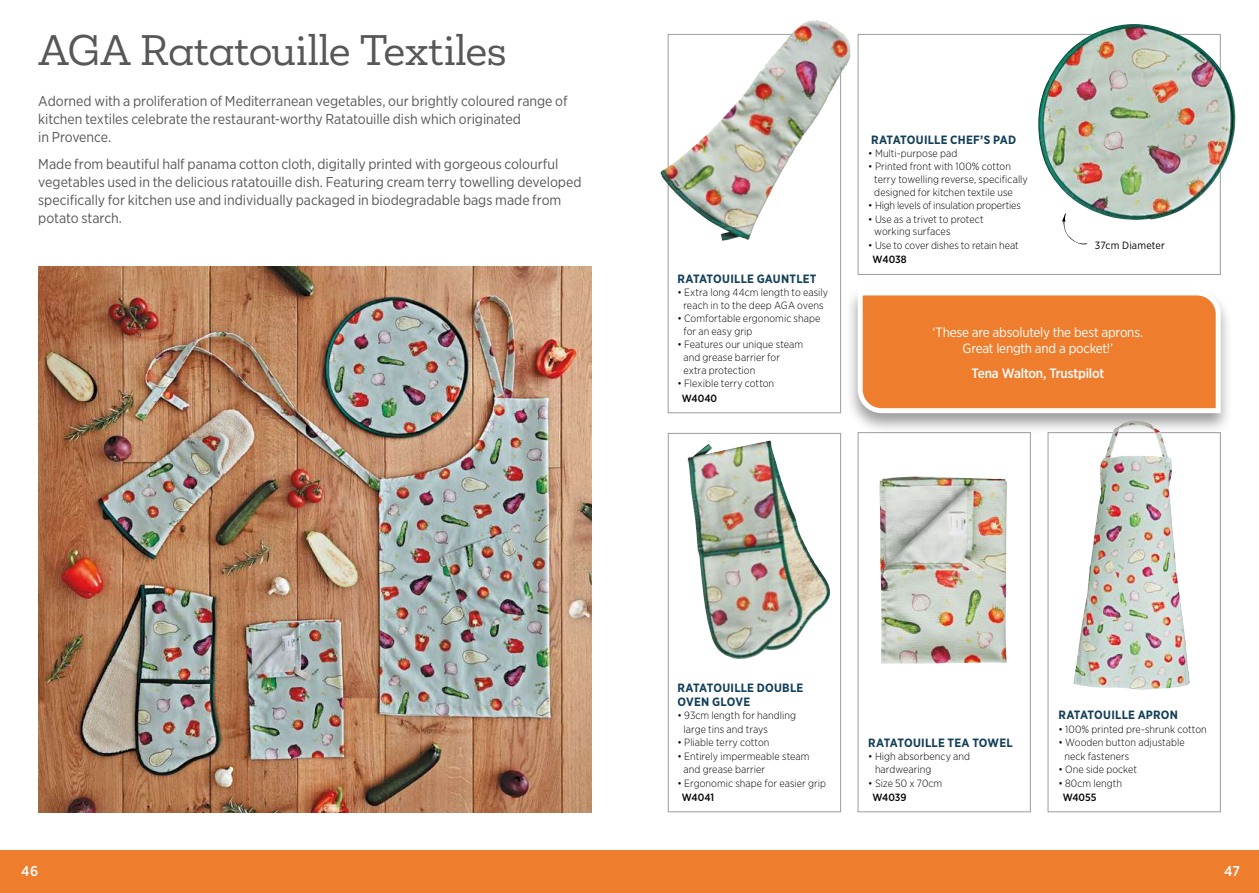
<style>
.page{position:relative;width:1259px;height:893px;background:#fff}
.page>*{position:absolute;margin:0;border:0;box-sizing:border-box;transform-origin:0 0}
.t1{font:39px "Mokoko";letter-spacing:-.005em;color:#575756}
.t2{font:14.25px/18px "Gotham Narrow";letter-spacing:-.005em;color:#575756}
.t3{font:500 14.25px "Gotham Narrow";color:#fff}
.t4{font:13.5px/16.2px "Gotham Narrow";letter-spacing:-.015em;color:#fff;text-align:center}
.t5{font:500 13.5px "Gotham Narrow";letter-spacing:-.015em;color:#fff}
.t6{font:700 12px/13.5px "Gotham Narrow";letter-spacing:.015em;color:#123f59}
.t7{font:300 10.5px/12.6px "Gotham Narrow";letter-spacing:.005em;color:#000}
.t8{font:300 10.5px "Gotham Narrow";letter-spacing:-.02em;color:#000}
.t9{font:500 10.5px "Gotham Narrow";letter-spacing:-.005em;color:#000}
.t10{font:10.5px "Gotham Narrow";letter-spacing:.02em;color:#000}
</style>
<div class="page">
<div style="left:0;top:850px;width:629px;height:43px;background:#ef7d2e"></div>
<div style="left:629px;top:850px;width:630px;height:43px;background:#ef7d2e"></div>
<div style="left:857px;top:432px;width:173px;height:380px;border:1px solid #9d9d9c"></div>
<div style="left:668px;top:433px;width:173px;height:379px;border:1px solid #9d9d9c"></div>
<div style="left:1047px;top:432px;width:173px;height:380px;border:1px solid #9d9d9c"></div>
<img style="left:38px;top:266px;width:553px;height:546px">
<img style="left:1073px;top:435px;width:117px;height:255px">
<svg style="left:1062px;top:220px;width:25px;height:24px"></svg>
<img style="left:1037px;top:24px;width:198px;height:196px">
<img style="left:660px;top:20px;width:191px;height:221px">
<img style="left:687px;top:441px;width:144px;height:218px">
<img style="left:879px;top:477px;width:128px;height:187px">
<div style="left:845px;top:286px;width:388px;height:149px;background:#000;opacity:.4"></div>
<svg style="left:855px;top:288px;width:368px;height:128px"></svg>
<h1 class="t1" style="left:38px;top:24px;width:470px">AGA Ratatouille Textiles</h1>
<h2 class="t2" style="left:38px;top:92px;width:531px">Adorned with a proliferation of Mediterranean vegetables, our brightly coloured range of kitchen textiles celebrate the restaurant-worthy Ratatouille dish which originated<br>in Provence.</h2>
<p class="t2" style="left:38px;top:155px;width:545px">Made from beautiful half panama cotton cloth, digitally printed with gorgeous colourful vegetables used in the delicious ratatouille dish. Featuring cream terry towelling developed specifically for kitchen use and individually packaged in biodegradable bags made from potato starch.</p>
<p class="t6" style="left:677px;top:272px;width:141px">RATATOUILLE GAUNTLET</p>
<p class="t7" style="left:677px;top:286px;width:152px;text-align:center">• Extra long 44cm length to easily reach in to the deep AGA ovens</p>
<p class="t7" style="left:683px;top:312px;width:138px;text-indent:-6px">• Comfortable ergonomic shape for an easy grip</p>
<p class="t7" style="left:683px;top:338px;width:121px;text-indent:-6px">• Features our unique steam and grease barrier for extra protection</p>
<p class="t7" style="left:677px;top:377px;width:98px">• Flexible terry cotton</p>
<p class="t9" style="left:681px;top:391px;width:37px">W4040</p>
<p class="t6" style="left:871px;top:132px;width:147px">RATATOUILLE CHEF’S PAD</p>
<p class="t7" style="left:868px;top:147px;width:91px">• Multi-purpose pad</p>
<p class="t7" style="left:874px;top:160px;width:155px;text-indent:-6px">• Printed front with 100% cotton terry towelling reverse, specifically designed for kitchen textile use</p>
<p class="t8" style="left:868px;top:199px;width:154px">• High levels of insulation properties</p>
<p class="t7" style="left:874px;top:212px;width:111px;text-indent:-6px">• Use as a trivet to protect working surfaces</p>
<p class="t7" style="left:868px;top:238px;width:152px">• Use to cover dishes to retain heat</p>
<p class="t9" style="left:872px;top:253px;width:36px">W4038</p>
<p class="t10" style="left:1094px;top:239px;width:72px">37cm Diameter</p>
<p class="t4" style="left:932px;top:324px;width:212px">‘These are absolutely the best aprons.<br>Great length and a pocket!’</p>
<p class="t5" style="left:971px;top:364px;width:134px">Tena Walton, Trustpilot</p>
<p class="t6" style="left:677px;top:681px;width:127px">RATATOUILLE DOUBLE<br>OVEN GLOVE</p>
<p class="t7" style="left:683px;top:708px;width:114px;line-height:13.5px;text-indent:-6px">• 93cm length for handling large tins and trays</p>
<p class="t7" style="left:677px;top:736px;width:93px">• Pliable terry cotton</p>
<p class="t7" style="left:683px;top:749px;width:127px;line-height:13.5px;text-indent:-6px">• Entirely impermeable steam and grease barrier</p>
<p class="t7" style="left:677px;top:776px;width:150px">• Ergonomic shape for easier grip</p>
<p class="t9" style="left:682px;top:791px;width:34px">W4041</p>
<p class="t6" style="left:868px;top:736px;width:146px">RATATOUILLE TEA TOWEL</p>
<p class="t7" style="left:875px;top:750px;width:97px;text-indent:-7px">• High absorbency and hardwearing</p>
<p class="t7" style="left:868px;top:776px;width:75px">• Size 50 x 70cm</p>
<p class="t9" style="left:872px;top:791px;width:35px">W4039</p>
<p class="t6" style="left:1058px;top:708px;width:121px">RATATOUILLE APRON</p>
<p class="t7" style="left:1058px;top:722px;width:150px">• 100% printed pre-shrunk cotton</p>
<p class="t7" style="left:1064px;top:735px;width:122px;line-height:13.5px;text-indent:-6px">• Wooden button adjustable neck fasteners</p>
<p class="t7" style="left:1058px;top:763px;width:80px">• One side pocket</p>
<p class="t7" style="left:1058px;top:776px;width:65px">• 80cm length</p>
<p class="t9" style="left:1062px;top:791px;width:35px">W4055</p>
<h2 class="t3" style="left:21px;top:862px;width:19px">46</h2>
<h2 class="t3" style="left:1224px;top:862px;width:17px">47</h2>
</div>
